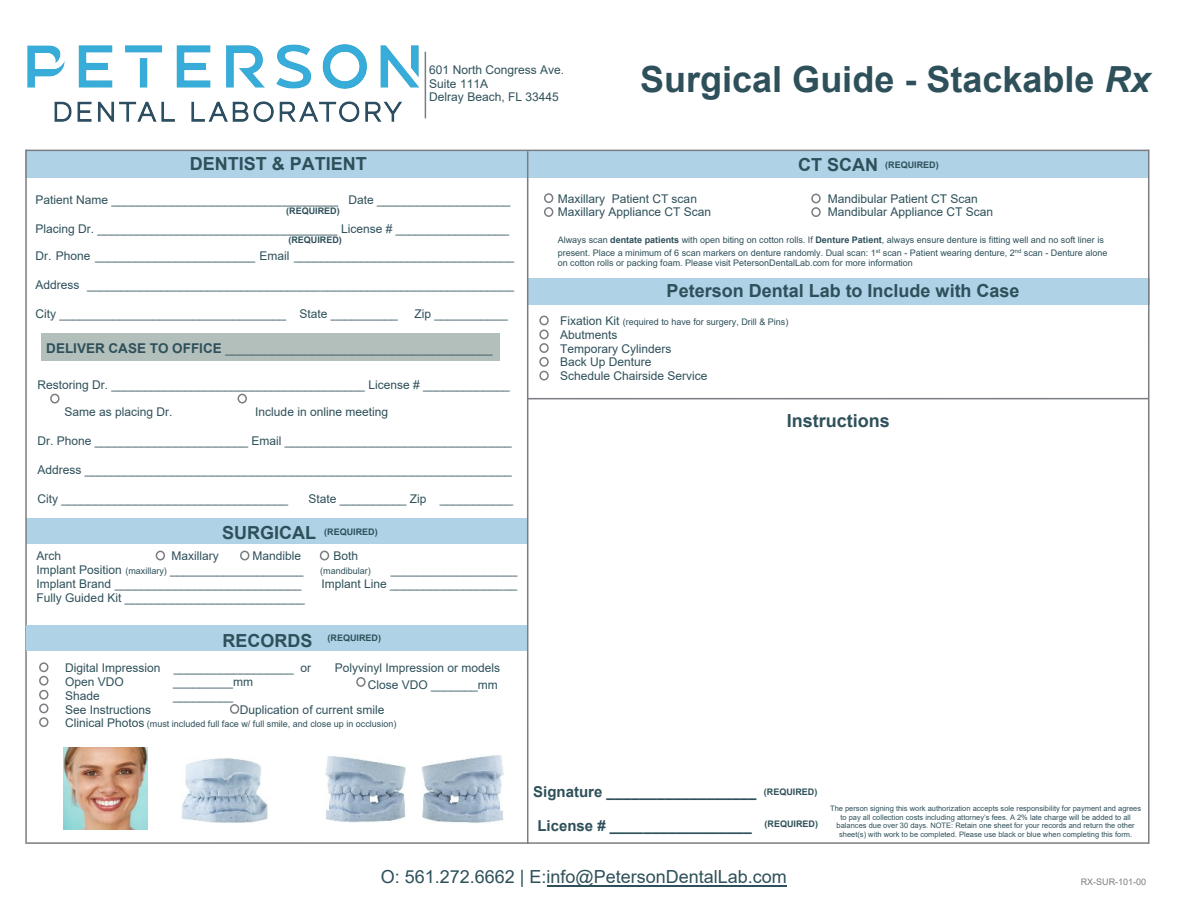
<style>
.page{position:relative;width:1188px;height:918px;background:#fff}
.page>*{position:absolute;margin:0;border:0;box-sizing:border-box;transform-origin:0 0}
.t1{font:700 36px "Arial";color:#2e505a}
.t2{font:700 18px "Arial";color:#2e505a}
.t3{font:18px "Arial";color:#2e505a}
.t4{font:700 15px "Arial";color:#2e505a}
.t5{font:12px/13.8px "Arial";color:#2e505a}
.t6{font:9px/13px "Arial";color:#2e505a}
.t7{font:700 9px "Arial";color:#2e505a}
.t8{font:9px "Arial";color:#7a7d81}
.t9{font:7.5px/8.6px "Arial";color:#2e505a;text-align:center}
.s1{font-style:italic}
.s2{font-weight:700;font-size:13.5px}
.s3{font-size:18px}
.s4{font-size:9px}
.s5{font-size:12px}
.s6{font-weight:700}
</style>
<div class="page">
<hr style="left:547px;top:885px;width:240px;height:2px;background:#2e505a">
<hr style="left:425px;top:52px;width:1px;height:66px;background:#7a7d81">
<hr style="left:25px;top:842px;width:1124px;height:2px;background:#7a7d81">
<img style="left:64px;top:748px;width:83px;height:81px">
<img style="left:182px;top:758px;width:86px;height:65px">
<img style="left:325px;top:756px;width:81px;height:66px">
<img style="left:421px;top:755px;width:83px;height:68px">
<hr style="left:528px;top:398px;width:621px;height:1px;background:#7a7d81">
<div style="left:50px;top:394px;width:10px;height:10px;background:#fff;border:2px solid #7a7d81;border-radius:50%"></div>
<div style="left:238px;top:394px;width:9px;height:10px;background:#fff;border:2px solid #7a7d81;border-radius:50%"></div>
<div style="left:320px;top:551px;width:9px;height:9px;background:#fff;border:2px solid #7a7d81;border-radius:50%"></div>
<div style="left:240px;top:551px;width:9px;height:9px;background:#fff;border:2px solid #7a7d81;border-radius:50%"></div>
<div style="left:156px;top:551px;width:9px;height:9px;background:#fff;border:2px solid #7a7d81;border-radius:50%"></div>
<div style="left:39px;top:690px;width:10px;height:10px;background:#fff;border:2px solid #7a7d81;border-radius:50%"></div>
<div style="left:39px;top:676px;width:10px;height:10px;background:#fff;border:2px solid #7a7d81;border-radius:50%"></div>
<div style="left:39px;top:704px;width:10px;height:9px;background:#fff;border:2px solid #7a7d81;border-radius:50%"></div>
<div style="left:39px;top:662px;width:10px;height:10px;background:#fff;border:2px solid #7a7d81;border-radius:50%"></div>
<div style="left:230px;top:704px;width:9px;height:10px;background:#fff;border:2px solid #7a7d81;border-radius:50%"></div>
<div style="left:39px;top:717px;width:10px;height:10px;background:#fff;border:2px solid #7a7d81;border-radius:50%"></div>
<div style="left:356px;top:677px;width:10px;height:10px;background:#fff;border:2px solid #7a7d81;border-radius:50%"></div>
<div style="left:544px;top:193px;width:9px;height:10px;background:#fff;border:2px solid #7a7d81;border-radius:50%"></div>
<div style="left:539px;top:343px;width:10px;height:10px;background:#fff;border:2px solid #7a7d81;border-radius:50%"></div>
<div style="left:539px;top:330px;width:10px;height:9px;background:#fff;border:2px solid #7a7d81;border-radius:50%"></div>
<div style="left:539px;top:316px;width:10px;height:9px;background:#fff;border:2px solid #7a7d81;border-radius:50%"></div>
<div style="left:811px;top:207px;width:10px;height:10px;background:#fff;border:2px solid #7a7d81;border-radius:50%"></div>
<div style="left:811px;top:194px;width:10px;height:9px;background:#fff;border:2px solid #7a7d81;border-radius:50%"></div>
<div style="left:544px;top:207px;width:9px;height:10px;background:#fff;border:2px solid #7a7d81;border-radius:50%"></div>
<div style="left:539px;top:371px;width:10px;height:10px;background:#fff;border:2px solid #7a7d81;border-radius:50%"></div>
<div style="left:539px;top:357px;width:10px;height:10px;background:#fff;border:2px solid #7a7d81;border-radius:50%"></div>
<img style="left:27px;top:44px;width:393px;height:79px">
<hr style="left:26px;top:150px;width:1123px;height:1px;background:#7a7d81">
<hr style="left:1148px;top:150px;width:2px;height:694px;background:#7a7d81">
<hr style="left:25px;top:150px;width:2px;height:693px;background:#7a7d81">
<hr style="left:527px;top:151px;width:1px;height:693px;background:#7a7d81">
<p class="t5" style="left:429px;top:64px;width:136px">601 North Congress Ave.<br>Suite 111A<br>Delray Beach, FL 33445</p>
<h1 class="t1" style="left:640px;top:54px;width:512px">Surgical Guide - Stackable <span class="s1">Rx</span></h1>
<h2 class="t2" style="left:190px;top:157px;width:178px">DENTIST &amp; PATIENT</h2>
<h2 class="t2" style="left:798px;top:157px;width:81px">CT SCAN</h2>
<p class="t7" style="left:885px;top:162px;width:55px">(REQUIRED)</p>
<p class="t5" style="left:35px;top:194px;width:477px">Patient Name __________________________________ Date ____________________</p>
<p class="t5" style="left:35px;top:223px;width:475px">Placing Dr. ____________________________________ License # _________________</p>
<p class="t5" style="left:35px;top:250px;width:480px">Dr. Phone ________________________ Email _________________________________</p>
<p class="t5" style="left:35px;top:279px;width:480px">Address ________________________________________________________________</p>
<p class="t5" style="left:35px;top:308px;width:364px">City __________________________________ State __________</p>
<p class="t5" style="left:414px;top:308px;width:95px">Zip ___________</p>
<p class="t7" style="left:286px;top:207px;width:55px">(REQUIRED)</p>
<p class="t7" style="left:288px;top:236px;width:55px">(REQUIRED)</p>
<p class="t5" style="left:46px;top:343px;width:448px"><span class="s2">DELIVER CASE TO OFFICE</span> ________________________________________</p>
<p class="t5" style="left:37px;top:379px;width:474px">Restoring Dr. ______________________________________ License # _____________</p>
<p class="t5" style="left:64px;top:406px;width:110px">Same as placing Dr.</p>
<p class="t5" style="left:255px;top:406px;width:134px">Include in online meeting</p>
<p class="t5" style="left:37px;top:435px;width:476px">Dr. Phone _______________________ Email __________________________________</p>
<p class="t5" style="left:37px;top:464px;width:476px">Address ________________________________________________________________</p>
<p class="t5" style="left:37px;top:493px;width:252px">City __________________________________</p>
<p class="t5" style="left:308px;top:493px;width:206px">State __________ Zip ___________</p>
<p class="t7" style="left:222px;top:528px;width:157px"><span class="s3">SURGICAL</span> (REQUIRED)</p>
<p class="t5" style="left:37px;top:550px;width:26px">Arch</p>
<p class="t5" style="left:172px;top:550px;width:49px">Maxillary</p>
<p class="t5" style="left:253px;top:550px;width:50px">Mandible</p>
<p class="t5" style="left:334px;top:550px;width:26px">Both</p>
<p class="t5" style="left:37px;top:564px;width:268px">Implant Position <span class="s4">(maxillary)</span> ____________________</p>
<p class="t6" style="left:320px;top:565px;width:52px">(mandibular)</p>
<p class="t5" style="left:391px;top:564px;width:128px">___________________</p>
<p class="t5" style="left:37px;top:578px;width:266px">Implant Brand ____________________________</p>
<p class="t5" style="left:322px;top:578px;width:197px">Implant Line ___________________</p>
<p class="t5" style="left:37px;top:592px;width:270px">Fully Guided Kit ___________________________</p>
<p class="t7" style="left:223px;top:635px;width:160px"><span class="s3">RECORDS</span> (REQUIRED)</p>
<h2 class="t2" style="left:232px;top:635px;width:91px">RECORDS</h2>
<p class="t5" style="left:65px;top:662px;width:248px">Digital Impression __________________ or</p>
<p class="t5" style="left:335px;top:662px;width:167px">Polyvinyl Impression or models</p>
<p class="t5" style="left:65px;top:676px;width:60px">Open VDO</p>
<p class="t5" style="left:173px;top:676px;width:82px">_________mm</p>
<p class="t5" style="left:368px;top:679px;width:132px">Close VDO _______mm</p>
<p class="t5" style="left:65px;top:690px;width:36px">Shade</p>
<p class="t5" style="left:173px;top:690px;width:62px">_________</p>
<p class="t5" style="left:65px;top:704px;width:88px">See Instructions</p>
<p class="t5" style="left:240px;top:704px;width:146px">Duplication of current smile</p>
<p class="t6" style="left:65px;top:718px;width:333px"><span class="s5">Clinical Photos</span> (must included full face w/ full smile, and close up in occlusion)</p>
<p class="t5" style="left:558px;top:193px;width:155px">Maxillary Patient CT scan<br>Maxillary Appliance CT Scan</p>
<p class="t5" style="left:828px;top:193px;width:167px">Mandibular Patient CT Scan<br>Mandibular Appliance CT Scan</p>
<p class="t6" style="left:558px;top:234px;width:551px">Always scan <span class="s6">dentate patients</span> with open biting on cotton rolls. If <span class="s6">Denture Patient</span>, always ensure denture is fitting well and no soft liner is present. Place a minimum of 6 scan markers on denture randomly. Dual scan: 1<sup>st</sup> scan - Patient wearing denture, 2<sup>nd</sup> scan - Denture alone</p>
<p class="t6" style="left:558px;top:257px;width:357px">on cotton rolls or packing foam. Please visit PetersonDentalLab.com for more information</p>
<h2 class="t2" style="left:667px;top:284px;width:354px">Peterson Dental Lab to Include with Case</h2>
<p class="t6" style="left:560px;top:316px;width:230px"><span class="s5">Fixation Kit</span> (required to have for surgery, Drill &amp; Pins)</p>
<p class="t5" style="left:560px;top:329px;width:149px">Abutments<br>Temporary Cylinders<br>Back Up Denture<br>Schedule Chairside Service</p>
<h2 class="t2" style="left:787px;top:414px;width:105px">Instructions</h2>
<p class="t4" style="left:533px;top:786px;width:225px">Signature __________________</p>
<p class="t4" style="left:537px;top:821px;width:216px">License # _________________</p>
<p class="t7" style="left:764px;top:789px;width:55px">(REQUIRED)</p>
<p class="t7" style="left:765px;top:821px;width:55px">(REQUIRED)</p>
<p class="t9" style="left:830px;top:805px;width:313px">The person signing this work authorization accepts sole responsibility for payment and agrees to pay all collection costs including attorney’s fees. A 2% late charge will be added to all balances due over 30 days. NOTE: Retain one sheet for your records and return the other sheet(s) with work to be completed. Please use black or blue when completing this form.</p>
<h2 class="t3" style="left:381px;top:870px;width:408px">O: 561.272.6662 | E:info@PetersonDentalLab.com</h2>
<p class="t8" style="left:1081px;top:878px;width:67px">RX-SUR-101-00</p>
</div>
